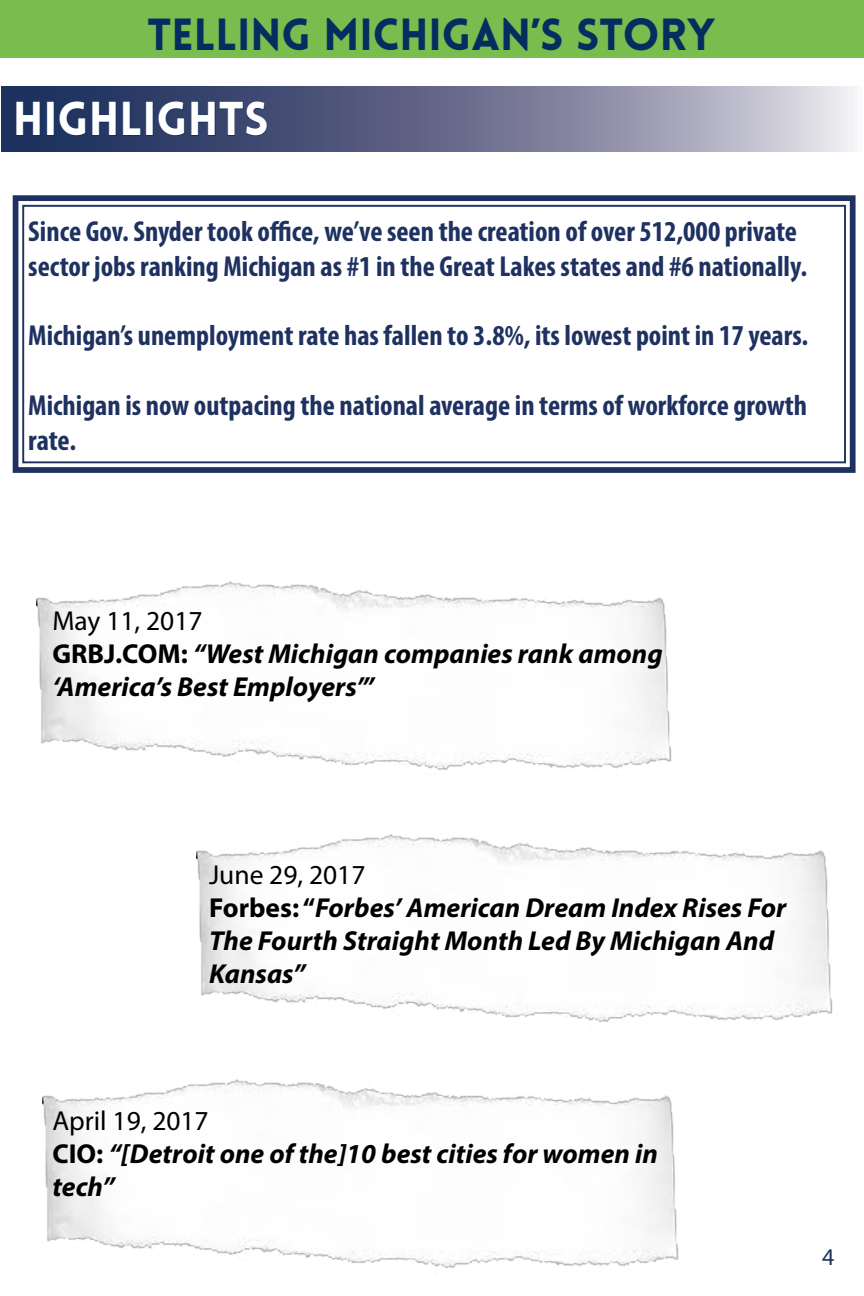
<style>
.page{position:relative;width:864px;height:1296px;background:#fff}
.page>*{position:absolute;margin:0;border:0;box-sizing:border-box;transform-origin:0 0}
.t1{font:900 46.5px "Lovelo";color:#fff}
.t2{font:900 44px "Lovelo";color:#042e60}
.t3{font:700 condensed 29px/34.8px "Myriad Pro";color:#1e3160}
.t4{font:italic 700 27.5px/33px "Myriad Pro";color:#000}
.t5{font:24px "Myriad Pro";color:#1e3160}
.s1{font-weight:400;font-style:normal}
.s2{font-style:normal}
</style>
<div class="page">
<img style="left:36px;top:581px;width:636px;height:189px">
<img style="left:197px;top:834px;width:636px;height:188px">
<img style="left:43px;top:1079px;width:636px;height:189px">
<svg style="left:12px;top:195px;width:844px;height:278px"></svg>
<div style="left:22px;top:205px;width:824px;height:258px;border:2px solid #1e3160"></div>
<svg style="left:2px;top:87px;width:853px;height:65px;background:#797d9a"></svg>
<svg style="left:15px;top:101px;width:26px;height:35px"></svg>
<div style="left:47px;top:102px;width:7px;height:34px;border:1px solid #042e60"></div>
<svg style="left:53px;top:101px;width:89px;height:35px;background:#203562"></svg>
<div style="left:146px;top:102px;width:7px;height:34px;border:1px solid #042e60"></div>
<svg style="left:152px;top:101px;width:116px;height:35px;background:#2f3f6a"></svg>
<div style="left:0;top:0;width:864px;height:58px;background:#79bd4e"></div>
<h2 class="t2" style="left:147px;top:7px;width:569px">TELLING MICHIGAN’S STORY</h2>
<h1 class="t1" style="left:13px;top:90px;width:258px">HIGHLIGHTS</h1>
<p class="t3" style="left:28px;top:213px;width:780px">Since Gov. Snyder took office, we’ve seen the creation of over 512,000 private sector jobs ranking Michigan as #1 in the Great Lakes states and #6 nationally.</p>
<p class="t3" style="left:28px;top:318px;width:781px">Michigan’s unemployment rate has fallen to 3.8%, its lowest point in 17 years.</p>
<p class="t3" style="left:28px;top:387px;width:780px">Michigan is now outpacing the national average in terms of workforce growth rate.</p>
<p class="t4" style="left:52px;top:603px;width:612px"><span class="s1">May 11, 2017<br></span><span class="s2">GRBJ.COM:</span> “West Michigan companies rank among ‘America’s Best Employers’”</p>
<p class="t4" style="left:209px;top:857px;width:579px"><span class="s1">June 29, 2017<br></span><span class="s2">Forbes: “</span>Forbes’ American Dream Index Rises For<br>The Fourth Straight Month Led By Michigan And<br>Kansas”</p>
<p class="t4" style="left:52px;top:1104px;width:607px"><span class="s1">April 19, 2017<br></span><span class="s2">CIO:</span> “[Detroit one of the]10 best cities for women in tech”</p>
<p class="t5" style="left:822px;top:1242px;width:14px">4</p>
</div>
